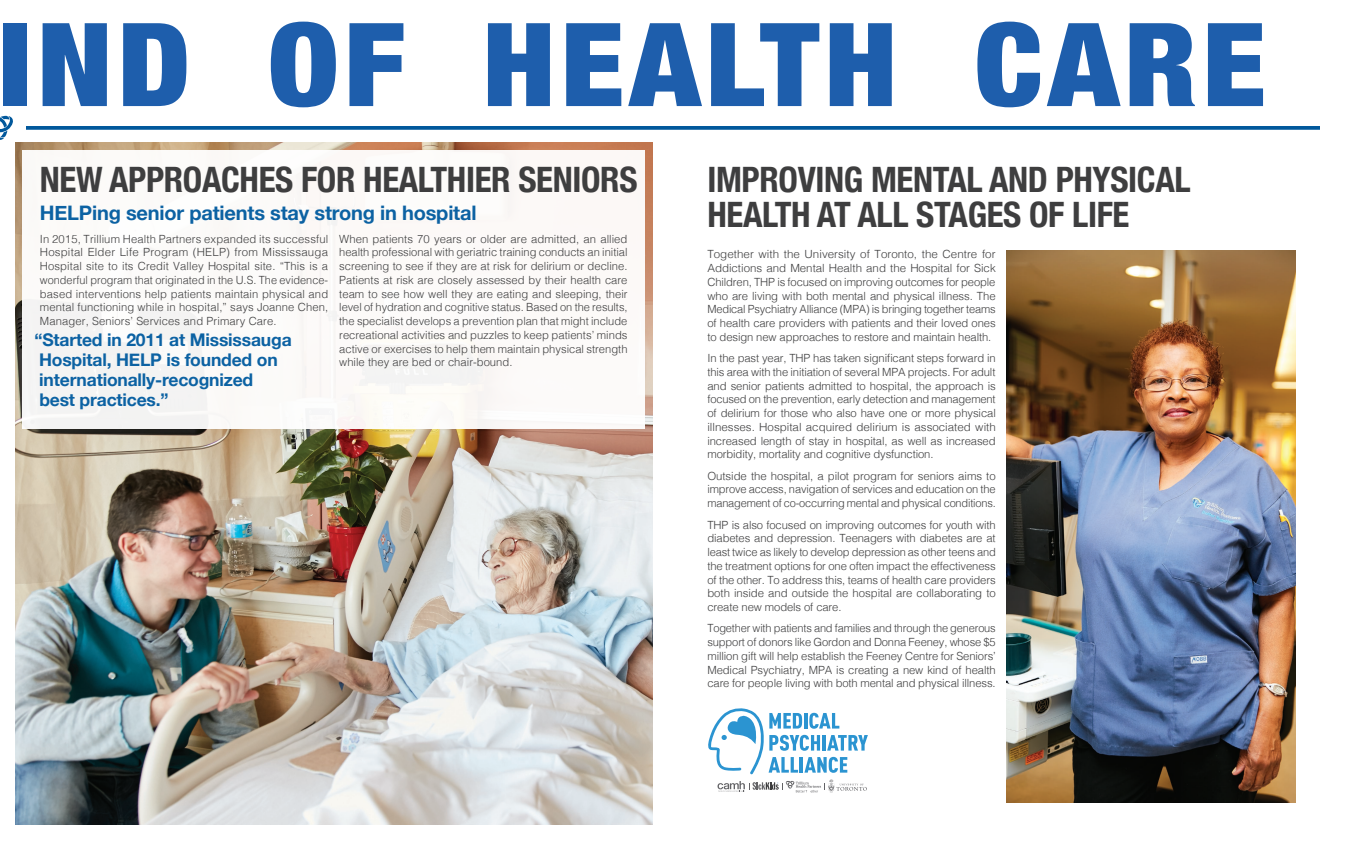
<style>
.page{position:relative;width:1350px;height:855px;background:#fff}
.page>*{position:absolute;margin:0;border:0;box-sizing:border-box;transform-origin:0 0}
.t1{font:900 condensed 116px "Helvetica Neue";letter-spacing:.04em;color:#1e5eac;scale:1.1 1}
.t2{font:700 condensed 35px/35px "Helvetica Neue";letter-spacing:-.01em;color:#3e3e3f}
.t3{font:700 20px "Helvetica Neue";letter-spacing:-.01em;color:#0c62a3}
.t4{font:700 17.5px/20px "Helvetica Neue";letter-spacing:-.01em;color:#0c62a3}
.t5{font:300 11.25px/13.8px "Helvetica";letter-spacing:-.01em;color:#3e3e3f;text-align:justify}
</style>
<div class="page">
<img style="left:15px;top:142px;width:637px;height:683px">
<div style="left:22px;top:150px;width:623px;height:279px;background:#fcfaf8"></div>
<svg style="left:708px;top:708px;width:160px;height:85px"></svg>
<img style="left:1007px;top:250px;width:288px;height:552px">
<svg style="left:26px;top:126px;width:1294px;height:4px;background:#1062a1"></svg>
<svg style="left:0;top:115px;width:13px;height:25px"></svg>
<p class="t1" style="left:-1px;top:-31px;width:1154px">IND OF HEALTH CARE</p>
<p class="t2" style="left:40px;top:160px;width:599px">NEW APPROACHES FOR HEALTHIER SENIORS</p>
<p class="t3" style="left:40px;top:197px;width:438px">HELPing senior patients stay strong in hospital</p>
<p class="t5" style="left:40px;top:231px;width:290px">In 2015, Trillium Health Partners expanded its successful Hospital Elder Life Program (HELP) from Mississauga Hospital site to its Credit Valley Hospital site. “This is a wonderful program that originated in the U.S. The evidence&shy;based interventions help patients maintain physical and mental functioning while in hospital,” says Joanne Chen, Manager, Seniors’ Services and Primary Care.</p>
<p class="t5" style="left:339px;top:231px;width:290px">When patients 70 years or older are admitted, an allied health professional with geriatric training conducts an initial screening to see if they are at risk for delirium or decline.<br>Patients at risk are closely assessed by their health care team to see how well they are eating and sleeping, their level of hydration and cognitive status. Based on the results, the specialist develops a prevention plan that might include recreational activities and puzzles to keep patients’ minds active or exercises to help them maintain physical strength while they are bed or chair-bound.</p>
<p class="t4" style="left:34px;top:330px;width:259px">“Started in 2011 at Mississauga<br>Hospital, HELP is founded on internationally-recognized<br>best practices.”</p>
<p class="t2" style="left:707px;top:160px;width:485px">IMPROVING MENTAL AND PHYSICAL<br>HEALTH AT ALL STAGES OF LIFE</p>
<p class="t5" style="left:707px;top:247px;width:290px">Together with the University of Toronto, the Centre for Addictions and Mental Health and the Hospital for Sick Children, THP is focused on improving outcomes for people who are living with both mental and physical illness. The Medical Psychiatry Alliance (MPA) is bringing together teams of health care providers with patients and their loved ones to design new approaches to restore and maintain health.</p>
<p class="t5" style="left:707px;top:350px;width:290px">In the past year, THP has taken significant steps forward in this area with the initiation of several MPA projects. For adult and senior patients admitted to hospital, the approach is focused on the prevention, early detection and management of delirium for those who also have one or more physical illnesses. Hospital acquired delirium is associated with increased length of stay in hospital, as well as increased morbidity, mortality and cognitive dysfunction.</p>
<p class="t5" style="left:707px;top:468px;width:290px">Outside the hospital, a pilot program for seniors aims to improve access, navigation of services and education on the management of co-occurring mental and physical conditions.</p>
<p class="t5" style="left:707px;top:517px;width:290px">THP is also focused on improving outcomes for youth with diabetes and depression. Teenagers with diabetes are at least twice as likely to develop depression as other teens and the treatment options for one often impact the effectiveness of the other. To address this, teams of health care providers both inside and outside the hospital are collaborating to create new models of care.</p>
<p class="t5" style="left:707px;top:621px;width:290px">Together with patients and families and through the generous support of donors like Gordon and Donna Feeney, whose $5 million gift will help establish the Feeney Centre for Seniors’ Medical Psychiatry, MPA is creating a new kind of health care for people living with both mental and physical illness.</p>
</div>
